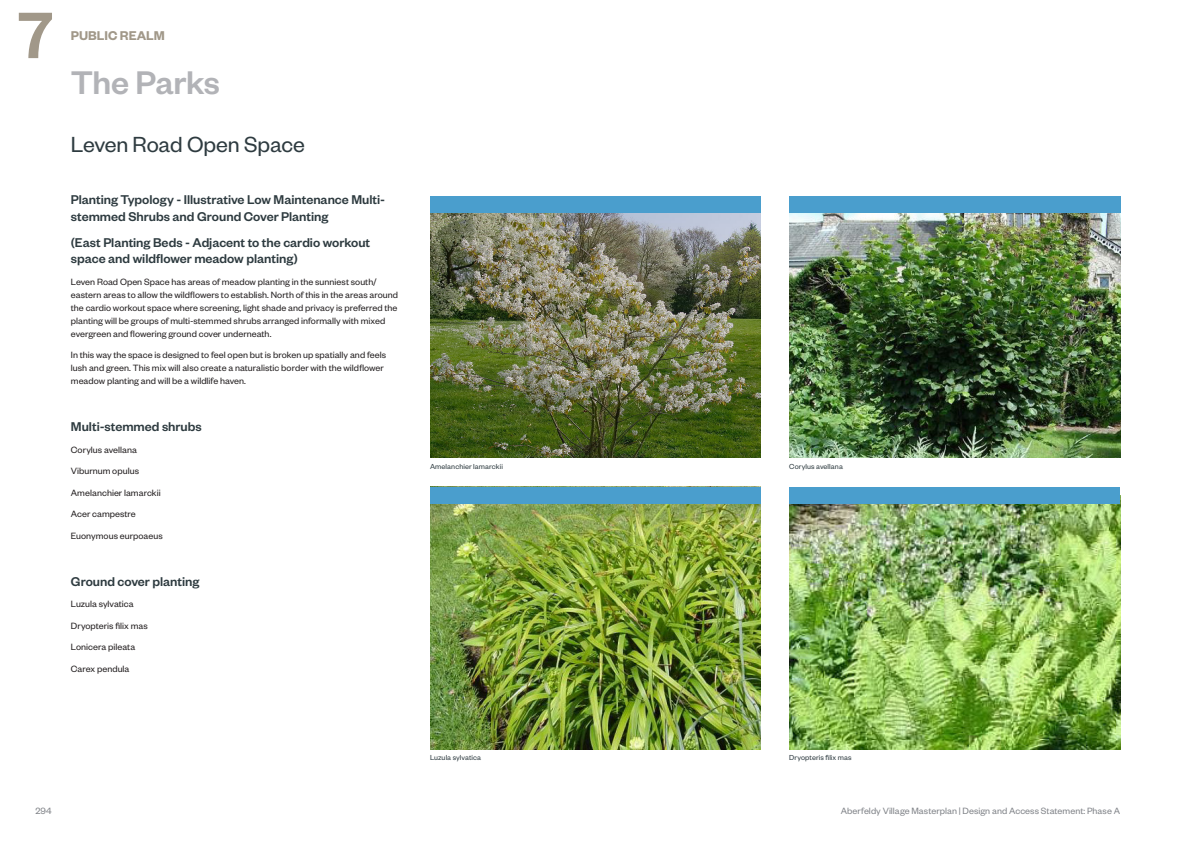
<style>
.page{position:relative;width:1191px;height:842px;background:#fff}
.page>*{position:absolute;margin:0;border:0;box-sizing:border-box;transform-origin:0 0}
.t1{font:500 72px "Founders Grotesk";color:#a19889}
.t2{font:500 36px "Founders Grotesk";letter-spacing:-.015em;color:#b2b3b7}
.Page_Subtitle{font:24px "Founders Grotesk";letter-spacing:-.01em;color:#2e3b40}
.Body_text{font:500 14px/16.8px "Founders Grotesk";letter-spacing:-.005em;color:#2e3b40}
.Body_Heading{font:500 14px "Founders Grotesk";color:#2e3b40}
.t3{font:600 14px "Founders Grotesk";color:#a19889}
.Body_text-2{font:10px/13px "Founders Grotesk";letter-spacing:.005em;color:#231f20}
.t4{font:10px "Founders Grotesk";letter-spacing:.005em;color:#808388}
.t5{font:8px "Founders Grotesk";letter-spacing:.01em;color:#2e3b40}
</style>
<div class="page">
<img style="left:430px;top:504px;width:331px;height:245px">
<img style="left:430px;top:213px;width:331px;height:245px">
<img style="left:789px;top:213px;width:331px;height:245px">
<img style="left:789px;top:504px;width:331px;height:245px">
<div style="left:430px;top:196px;width:331px;height:17px;background:#4a9ecd"></div>
<div style="left:789px;top:196px;width:331px;height:17px;background:#4a9ecd"></div>
<div style="left:789px;top:487px;width:331px;height:17px;background:#4a9ecd"></div>
<div style="left:430px;top:487px;width:331px;height:17px;background:#4a9ecd"></div>
<h1 class="t1" style="left:18px;top:-10px;width:37px">7</h1>
<h3 class="t3" style="left:71px;top:27px;width:95px">PUBLIC REALM</h3>
<p class="t2" style="left:71px;top:60px;width:150px">The Parks</p>
<p class="Page_Subtitle" style="left:71px;top:130px;width:235px">Leven Road Open Space</p>
<p class="Body_text" style="left:71px;top:191px;width:316px">Planting Typology - Illustrative Low Maintenance Multi&shy;stemmed Shrubs and Ground Cover Planting</p>
<p class="Body_text" style="left:71px;top:233px;width:301px">(East Planting Beds - Adjacent to the cardio workout space and wildflower meadow planting)</p>
<p class="Body_text-2" style="left:71px;top:275px;width:329px">Leven Road Open Space has areas of meadow planting in the sunniest south/ eastern areas to allow the wildflowers to establish. North of this in the areas around the cardio workout space where screening, light shade and privacy is preferred the planting will be groups of multi-stemmed shrubs arranged informally with mixed evergreen and flowering ground cover underneath.</p>
<p class="Body_text-2" style="left:71px;top:348px;width:317px">In this way the space is designed to feel open but is broken up spatially and feels lush and green. This mix will also create a naturalistic border with the wildflower meadow planting and will be a wildlife haven.</p>
<p class="Body_Heading" style="left:71px;top:418px;width:132px">Multi-stemmed shrubs</p>
<p class="Body_text-2" style="left:71px;top:442px;width:68px">Corylus avellana</p>
<p class="Body_text-2" style="left:71px;top:464px;width:70px">Viburnum opulus</p>
<p class="Body_text-2" style="left:71px;top:485px;width:91px">Amelanchier lamarckii</p>
<p class="Body_text-2" style="left:71px;top:507px;width:66px">Acer campestre</p>
<p class="Body_text-2" style="left:71px;top:528px;width:93px">Euonymous eurpoaeus</p>
<p class="Body_Heading" style="left:71px;top:572px;width:130px">Ground cover planting</p>
<p class="Body_text-2" style="left:71px;top:597px;width:64px">Luzula sylvatica</p>
<p class="Body_text-2" style="left:71px;top:618px;width:78px">Dryopteris filix mas</p>
<p class="Body_text-2" style="left:71px;top:640px;width:66px">Lonicera pileata</p>
<p class="Body_text-2" style="left:71px;top:661px;width:60px">Carex pendula</p>
<p class="t5" style="left:430px;top:461px;width:74px">Amelanchier lamarckii</p>
<p class="t5" style="left:789px;top:461px;width:55px">Corylus avellana</p>
<p class="t5" style="left:430px;top:752px;width:53px">Luzula sylvatica</p>
<p class="t5" style="left:789px;top:752px;width:64px">Dryopteris filix mas</p>
<p class="t4" style="left:35px;top:805px;width:18px">294</p>
<p class="t4" style="left:841px;top:805px;width:281px">Aberfeldy Village Masterplan | Design and Access Statement: Phase A</p>
</div>
